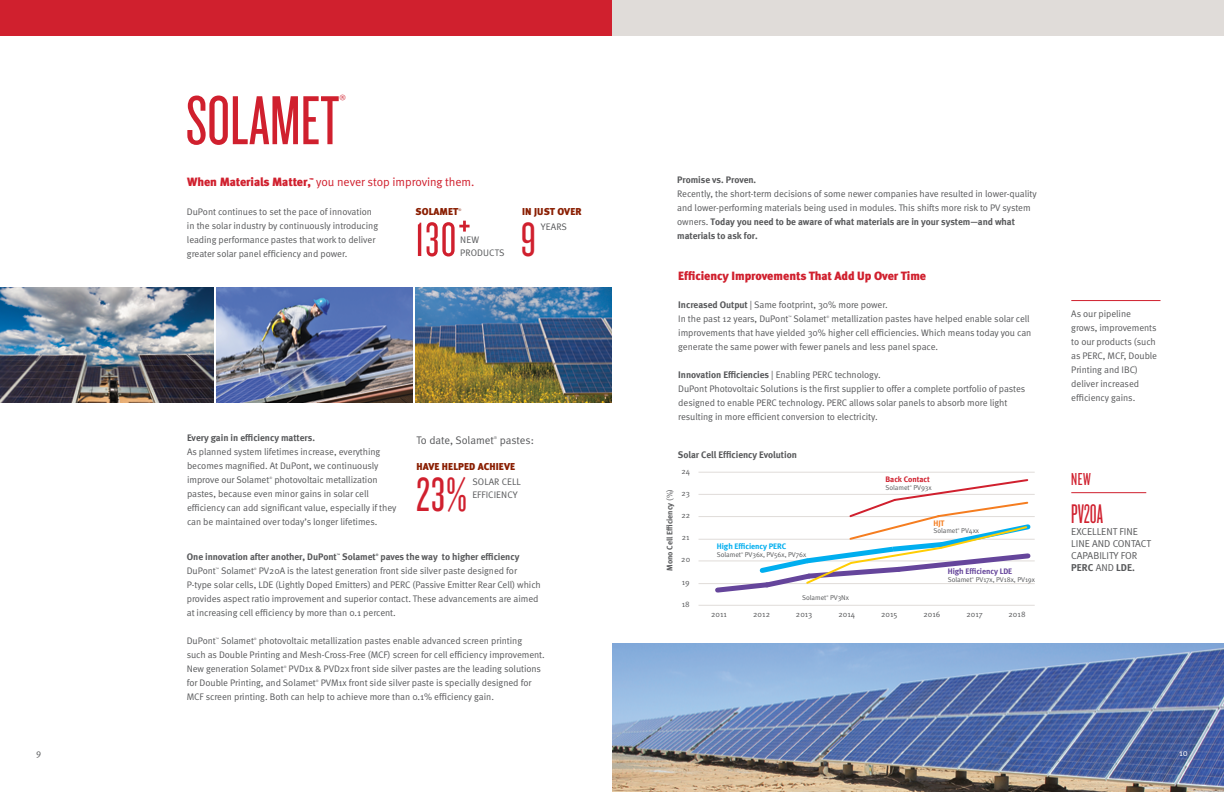
<style>
.page{position:relative;width:1224px;height:792px;background:#fff}
.page>*{position:absolute;margin:0;border:0;box-sizing:border-box;transform-origin:0 0}
.t1{font:72px "Knockout 27 Junior Bantamwt";color:#d0202e}
.t2{font:50.1px "Knockout 27 Junior Bantamwt";color:#d0202e}
.t3{font:50px "Knockout 27 Junior Bantamwt";color:#d0202e}
.t4{font:28px "Knockout 26 Junior Flywght";color:#d0202e}
.t5{font:25.2px "Knockout 27 Junior Bantamwt";color:#d0202e}
.t6{font:18px "Knockout 27 Junior Bantamwt";color:#d0202e}
.t7{font:900 12px "Meta";letter-spacing:-.005em;color:#d0202e}
.t8{font:12px "Meta Normal";letter-spacing:-.005em;color:#d0202e}
.t9{font:12px "Meta Black LF";letter-spacing:-.01em;color:#d0202e}
.t10{font:11px "Meta Normal";letter-spacing:-.005em;color:#58595b}
.t11{font:10px/12px "Meta Normal";color:#58595b}
.t12{font:900 10px "Meta";letter-spacing:.01em;color:#8a1f03}
.t13{font:700 10px "Meta";color:#58595b}
.t14{font:9.5px/14px "Meta Normal";letter-spacing:-.005em;color:#58595b}
.t15{font:700 9.5px/14px "Meta";letter-spacing:-.005em;color:#58595b}
.t16{font:9px "Meta Normal";color:#fff}
.t17{font:9px "Meta Normal";color:#58595b}
.t18{font:8px "Meta Normal";letter-spacing:.01em;color:#58595b}
.t19{font:700 8px "Meta";letter-spacing:-.005em;color:#58595b}
.t20{font:700 8px "Meta";letter-spacing:-.005em;color:#00aeef}
.t21{font:700 8px "Meta";letter-spacing:-.005em;color:#65459b}
.t22{font:700 8px "Meta";letter-spacing:-.005em;color:#d0202e}
.t23{font:700 8px "Meta";color:#f57d20}
.t24{font:7px "Meta Normal";letter-spacing:-.005em;color:#58595b}
.t25{font:4.2px "Meta Black LF";color:#d0202e}
.t26{font:3.8px "Meta Normal";color:#58595b}
.t27{font:3.5px "Meta Normal";color:#8a1f03}
.t28{font:3.3px "Meta Normal";color:#58595b}
.t29{font:700 3.3px "Meta";color:#58595b}
.t30{font:2.5px "Meta Normal";color:#58595b}
.s1{font-size:50px}
.s2{font-family:"Meta Normal";font-weight:400}
.s3{font-family:"Meta";font-weight:700}
</style>
<div class="page">
<img style="left:0;top:288px;width:213px;height:115px">
<div style="left:0;top:0;width:612px;height:36px;background:#d0202e"></div>
<img style="left:415px;top:288px;width:197px;height:115px">
<hr style="left:699px;top:472px;width:336px;height:1px;background:#e0dcd9">
<hr style="left:699px;top:494px;width:336px;height:1px;background:#e0dcd9">
<hr style="left:699px;top:516px;width:336px;height:1px;background:#e0dcd9">
<hr style="left:699px;top:539px;width:336px;height:1px;background:#e0dcd9">
<hr style="left:699px;top:561px;width:336px;height:1px;background:#e0dcd9">
<hr style="left:699px;top:583px;width:336px;height:1px;background:#e0dcd9">
<hr style="left:699px;top:605px;width:336px;height:1px;background:#e0dcd9">
<img style="left:612px;top:644px;width:612px;height:148px">
<hr style="left:1071px;top:300px;width:90px;height:1px;background:#d0202e">
<div style="left:612px;top:0;width:612px;height:36px;background:#e0dcd9"></div>
<svg style="left:712px;top:479px;width:322px;height:114px"></svg>
<hr style="left:1071px;top:492px;width:75px;height:1px;background:#d0202e">
<img style="left:216px;top:288px;width:197px;height:115px">
<p class="t17" style="left:36px;top:748px;width:7px">9</p>
<h1 class="t1" style="left:186px;top:78px;width:155px">SOLAMET</h1>
<h3 class="t5" style="left:339px;top:89px;width:8px">®</h3>
<p class="t9" style="left:187px;top:175px;width:125px">When Materials Matter,</p>
<p class="t25" style="left:310px;top:177px;width:6px">™</p>
<p class="t8" style="left:316px;top:175px;width:160px">you never stop improving them.</p>
<p class="t14" style="left:187px;top:204px;width:193px">DuPont continues to set the pace of innovation in the solar industry by continuously introducing leading performance pastes that work to deliver greater solar panel efficiency and power.</p>
<p class="t12" style="left:415px;top:206px;width:45px">SOLAMET</p>
<p class="t27" style="left:459px;top:208px;width:5px">®</p>
<p class="t12" style="left:522px;top:205px;width:61px">IN JUST OVER</p>
<p class="t14" style="left:460px;top:233px;width:46px;line-height:13px">NEW<br>PRODUCTS</p>
<h2 class="t2" style="left:415px;top:210px;width:122px">130+ <span class="s1">9</span></h2>
<p class="t14" style="left:541px;top:219px;width:28px">YEARS</p>
<p class="t15" style="left:187px;top:431px;width:129px">Every gain in efficiency matters.</p>
<p class="t14" style="left:187px;top:445px;width:195px">As planned system lifetimes increase, everything becomes magnified. At DuPont, we continuously improve our Solamet</p>
<p class="t10" style="left:416px;top:434px;width:79px">To date, Solamet</p>
<p class="t26" style="left:494px;top:436px;width:5px">®</p>
<p class="t10" style="left:500px;top:434px;width:36px">pastes:</p>
<h3 class="t3" style="left:416px;top:466px;width:52px">23%</h3>
<p class="t12" style="left:416px;top:460px;width:100px">HAVE HELPED ACHIEVE</p>
<p class="t14" style="left:472px;top:475px;width:50px;line-height:13px">SOLAR CELL<br>EFFICIENCY</p>
<p class="t14" style="left:187px;top:473px;width:211px;text-indent:87px">photovoltaic metallization pastes, because even minor gains in solar cell efficiency can add significant value, especially if they can be maintained over today’s longer lifetimes.</p>
<p class="t15" style="left:187px;top:550px;width:152px">One innovation after another, DuPont</p>
<p class="t29" style="left:337px;top:553px;width:5px">™</p>
<p class="t15" style="left:342px;top:550px;width:35px">Solamet</p>
<p class="t29" style="left:376px;top:553px;width:4px">®</p>
<p class="t15" style="left:381px;top:550px;width:140px">paves the way to higher efficiency</p>
<p class="t14" style="left:187px;top:564px;width:31px">DuPont</p>
<p class="t28" style="left:216px;top:567px;width:5px">™</p>
<p class="t14" style="left:221px;top:564px;width:34px">Solamet</p>
<p class="t28" style="left:254px;top:567px;width:4px">®</p>
<p class="t28" style="left:269px;top:476px;width:4px">®</p>
<p class="t14" style="left:187px;top:564px;width:355px;text-indent:72px">PV20A is the latest generation front side silver paste designed for P-type solar cells, LDE (Lightly Doped Emitters) and PERC (Passive Emitter Rear Cell) which provides aspect ratio improvement and superior contact. These advancements are aimed at increasing cell efficiency by more than 0.1 percent.</p>
<p class="t14" style="left:187px;top:634px;width:31px">DuPont</p>
<p class="t28" style="left:216px;top:637px;width:5px">™</p>
<p class="t14" style="left:221px;top:634px;width:34px">Solamet</p>
<p class="t28" style="left:254px;top:637px;width:4px">®</p>
<p class="t14" style="left:187px;top:634px;width:360px;text-indent:72px">photovoltaic metallization pastes enable advanced screen printing<br>such as Double Printing and Mesh-Cross-Free (MCF) screen for cell efficiency improvement.<br>New generation Solamet</p>
<p class="t14" style="left:187px;top:662px;width:356px;text-indent:102px">PVD1x &amp; PVD2x front side silver pastes are the leading solutions for Double Printing, and Solamet</p>
<p class="t28" style="left:284px;top:665px;width:4px">®</p>
<p class="t14" style="left:187px;top:676px;width:346px;text-indent:134px">PVM1x front side silver paste is specially designed for<br>MCF screen printing. Both can help to achieve more than 0.1% efficiency gain.</p>
<p class="t28" style="left:316px;top:679px;width:4px">®</p>
<p class="t15" style="left:677px;top:173px;width:81px">Promise vs. Proven.</p>
<p class="t14" style="left:677px;top:187px;width:361px">Recently, the short-term decisions of some newer companies have resulted in lower-quality and lower-performing materials being used in modules. This shifts more risk to PV system</p>
<p class="t15" style="left:677px;top:215px;width:339px"><span class="s2">owners.</span> Today you need to be aware of what materials are in your system—and what materials to ask for.</p>
<p class="t7" style="left:678px;top:268px;width:249px">Efficiency Improvements That Add Up Over Time</p>
<p class="t14" style="left:678px;top:297px;width:211px"><span class="s3">Increased Output</span> | Same footprint, 30% more power.<br>In the past 12 years, DuPont</p>
<p class="t14" style="left:678px;top:311px;width:355px;text-indent:153px">metallization pastes have helped enable solar cell improvements that have yielded 30% higher cell efficiencies. Which means today you can generate the same power with fewer panels and less panel space.</p>
<p class="t14" style="left:678px;top:367px;width:348px"><span class="s3">Innovation Efficiencies</span> | Enabling PERC technology.<br>DuPont Photovoltaic Solutions is the first supplier to offer a complete portfolio of pastes designed to enable PERC technology. PERC allows solar panels to absorb more light resulting in more efficient conversion to electricity.</p>
<p class="t15" style="left:678px;top:448px;width:120px">Solar Cell Efficiency Evolution</p>
<p class="t28" style="left:788px;top:315px;width:5px">™</p>
<p class="t14" style="left:794px;top:311px;width:34px">Solamet</p>
<p class="t28" style="left:826px;top:315px;width:4px">®</p>
<p class="t18" style="left:681px;top:466px;width:10px">24</p>
<p class="t19" style="left:665px;top:571px;width:83px;rotate:-90deg">Mono Cell Efficiency <span class="s2">(%)</span></p>
<p class="t18" style="left:682px;top:488px;width:10px">23</p>
<p class="t18" style="left:681px;top:511px;width:10px">22</p>
<p class="t18" style="left:682px;top:533px;width:9px">21</p>
<p class="t18" style="left:681px;top:555px;width:10px">20</p>
<p class="t18" style="left:682px;top:577px;width:9px">19</p>
<p class="t18" style="left:682px;top:599px;width:10px">18</p>
<p class="t22" style="left:886px;top:475px;width:46px">Back Contact</p>
<p class="t24" style="left:886px;top:483px;width:26px">Solamet</p>
<p class="t30" style="left:910px;top:484px;width:4px">®</p>
<p class="t24" style="left:913px;top:483px;width:20px">PV93x</p>
<p class="t20" style="left:717px;top:542px;width:71px">High Efficiency PERC</p>
<p class="t24" style="left:717px;top:550px;width:26px">Solamet</p>
<p class="t30" style="left:741px;top:551px;width:4px">®</p>
<p class="t24" style="left:745px;top:550px;width:63px">PV36x, PV56x, PV76x</p>
<p class="t24" style="left:802px;top:594px;width:26px">Solamet</p>
<p class="t30" style="left:826px;top:595px;width:4px">®</p>
<p class="t24" style="left:830px;top:594px;width:20px">PV3Nx</p>
<p class="t23" style="left:933px;top:518px;width:13px">HJT</p>
<p class="t24" style="left:933px;top:527px;width:26px">Solamet</p>
<p class="t30" style="left:958px;top:528px;width:4px">®</p>
<p class="t24" style="left:961px;top:527px;width:19px">PV4xx</p>
<p class="t21" style="left:948px;top:567px;width:66px">High Efficiency LDE</p>
<p class="t24" style="left:948px;top:575px;width:26px">Solamet</p>
<p class="t30" style="left:972px;top:576px;width:4px">®</p>
<p class="t24" style="left:976px;top:575px;width:61px">PV17x, PV18x, PV19x</p>
<p class="t18" style="left:711px;top:609px;width:17px">2011</p>
<p class="t18" style="left:753px;top:609px;width:18px">2012</p>
<p class="t18" style="left:796px;top:609px;width:18px">2013</p>
<p class="t18" style="left:838px;top:609px;width:18px">2014</p>
<p class="t18" style="left:881px;top:609px;width:18px">2015</p>
<p class="t18" style="left:923px;top:609px;width:19px">2016</p>
<p class="t18" style="left:966px;top:609px;width:18px">2017</p>
<p class="t18" style="left:1009px;top:609px;width:19px">2018</p>
<p class="t14" style="left:1071px;top:307px;width:87px">As our pipeline grows, improvements to our products (such as PERC, MCF, Double<br>Printing and IBC) deliver increased efficiency gains.</p>
<h3 class="t6" style="left:1071px;top:468px;width:21px">NEW</h3>
<h3 class="t4" style="left:1071px;top:498px;width:33px">PV20A</h3>
<p class="t11" style="left:1071px;top:525px;width:81px">EXCELLENT FINE<br>LINE AND CONTACT<br>CAPABILITY FOR</p>
<p class="t13" style="left:1071px;top:561px;width:65px">PERC <span class="s2">AND</span> LDE.</p>
<p class="t16" style="left:1179px;top:748px;width:10px">10</p>
</div>
